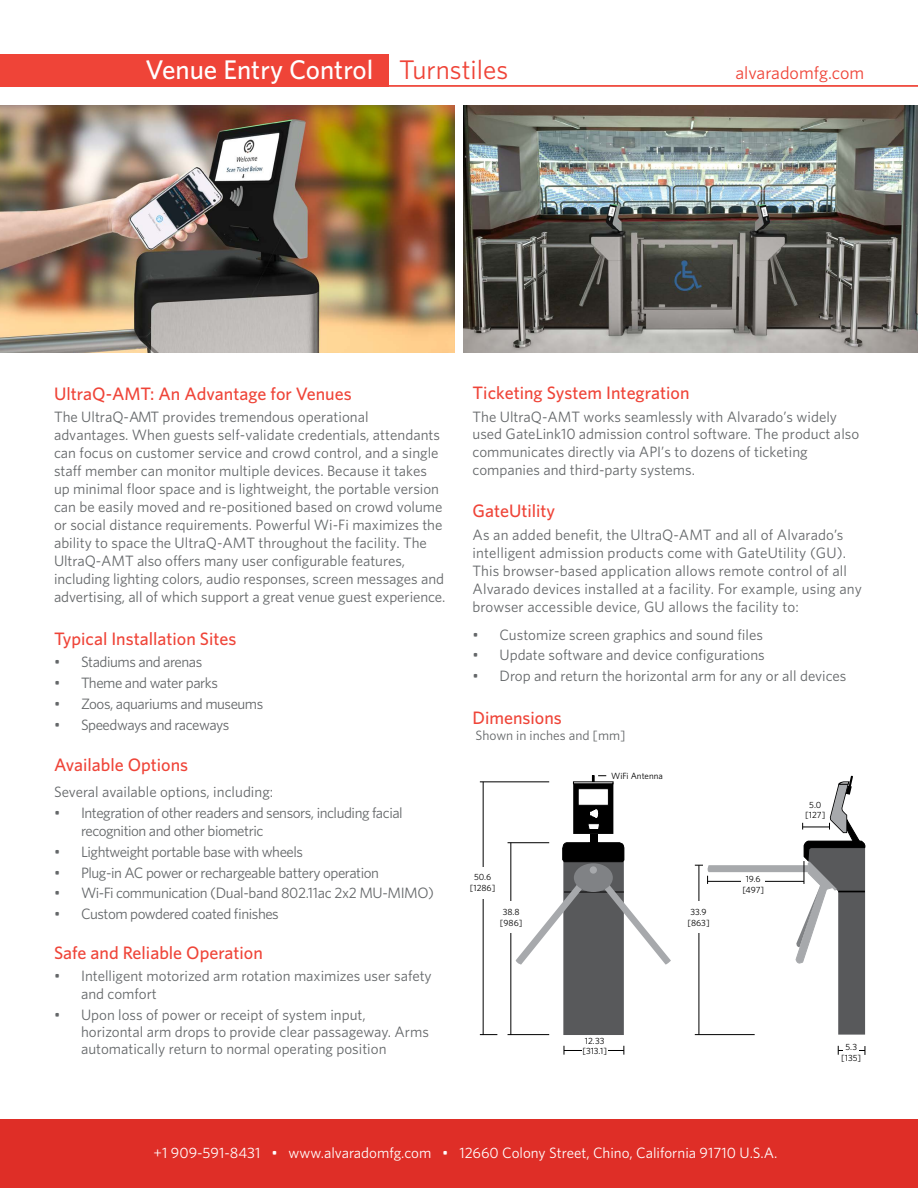
<style>
.page{position:relative;width:918px;height:1188px;background:#fff}
.page>*{position:absolute;margin:0;border:0;box-sizing:border-box;transform-origin:0 0}
.t1{font:500 27px "Whitney";color:#fff}
.t2{font:500 18px "Whitney";color:#ef4438}
.t3{font:18px "Whitney";color:#ef4438}
.t4{font:15px/18px "Whitney";color:#646769}
.t5{font:15px/18px "Whitney";letter-spacing:-.03em;color:#646769}
.t6{font:15px "Whitney";color:#fff}
.t7{font:15px "Whitney";letter-spacing:-.04em;color:#646769}
.t8{font:13.5px "Whitney";color:#646769}
.t9{font:9px/10.8px "Whitney";color:#000;text-align:center}
.s1{font-weight:400;color:#ef4438}
</style>
<div class="page">
<hr style="left:0;top:86px;width:918px;height:1px;background:#ef4438">
<div style="left:0;top:1119px;width:918px;height:69px;background:#df2e27"></div>
<div style="left:590px;top:834px;width:8px;height:9px;background:#000"></div>
<svg style="left:516px;top:842px;width:155px;height:193px"></svg>
<div style="left:574px;top:863px;width:39px;height:29px;background:#808285;border-radius:50%"></div>
<div style="left:590px;top:866px;width:7px;height:8px;background:#a7a9ac;border-radius:50%"></div>
<hr style="left:564px;top:1050px;width:60px;height:1px;background:#000">
<hr style="left:511px;top:843px;width:1px;height:192px;background:#000">
<hr style="left:483px;top:782px;width:1px;height:253px;background:#000">
<hr style="left:508px;top:842px;width:41px;height:1px;background:#000">
<hr style="left:480px;top:782px;width:69px;height:1px;background:#000">
<hr style="left:508px;top:1034px;width:41px;height:1px;background:#000">
<svg style="left:480px;top:1034px;width:17px;height:1px"></svg>
<svg style="left:838px;top:1046px;width:28px;height:9px"></svg>
<svg style="left:695px;top:775px;width:171px;height:260px"></svg>
<svg style="left:573px;top:775px;width:40px;height:59px"></svg>
<img style="left:0;top:106px;width:455px;height:246px">
<hr style="left:8px;top:85px;width:910px;height:1px;background:#ef4438">
<div style="left:0;top:54px;width:388px;height:32px;background:#ef4438"></div>
<img style="left:464px;top:106px;width:454px;height:246px">
<div style="left:475px;top:867px;width:16px;height:32px;background:#fff"></div>
<div style="left:503px;top:902px;width:16px;height:31px;background:#fff"></div>
<div style="left:688px;top:902px;width:15px;height:31px;background:#fff"></div>
<div style="left:741px;top:873px;width:24px;height:27px;background:#fff"></div>
<div style="left:582px;top:1036px;width:26px;height:26px;background:#fff"></div>
<div style="left:843px;top:1046px;width:16px;height:12px;background:#fff"></div>
<h1 class="t1" style="left:146px;top:52px;width:364px">Venue Entry Control <span class="s1">Turnstiles</span></h1>
<p class="t3" style="left:735px;top:61px;width:130px">alvaradomfg.com</p>
<p class="t2" style="left:54px;top:381px;width:299px">UltraQ-AMT: An Advantage for Venues</p>
<p class="t4" style="left:54px;top:408px;width:393px">The UltraQ-AMT provides tremendous operational advantages. When guests self-validate credentials, attendants can focus on customer service and crowd control, and a single staff member can monitor multiple devices. Because it takes up minimal floor space and is lightweight, the portable version can be easily moved and re-positioned based on crowd volume or social distance requirements. Powerful Wi-Fi maximizes the ability to space the UltraQ-AMT throughout the facility. The UltraQ-AMT also offers many user configurable features, including lighting colors, audio responses, screen messages and advertising, all of which support a great venue guest experience.</p>
<p class="t2" style="left:54px;top:627px;width:184px">Typical Installation Sites</p>
<p class="t5" style="left:54px;top:653px;width:150px">• Stadiums and arenas</p>
<p class="t5" style="left:54px;top:674px;width:165px">• Theme and water parks</p>
<p class="t5" style="left:54px;top:694px;width:211px">• Zoos, aquariums and museums</p>
<p class="t7" style="left:54px;top:714px;width:177px">• Speedways and raceways</p>
<p class="t2" style="left:54px;top:753px;width:136px">Available Options</p>
<p class="t4" style="left:54px;top:783px;width:221px">Several available options, including:</p>
<p class="t5" style="left:81px;top:804px;width:323px;text-indent:-27px">• Integration of other readers and sensors, including facial recognition and other biometric</p>
<p class="t5" style="left:54px;top:842px;width:251px">• Lightweight portable base with wheels</p>
<p class="t5" style="left:54px;top:863px;width:327px">• Plug-in AC power or rechargeable battery operation</p>
<p class="t5" style="left:54px;top:884px;width:381px">• Wi-Fi communication (Dual-band 802.11ac 2x2 MU-MIMO)</p>
<p class="t5" style="left:54px;top:904px;width:226px">• Custom powdered coated finishes</p>
<p class="t2" style="left:54px;top:941px;width:210px">Safe and Reliable Operation</p>
<p class="t4" style="left:81px;top:967px;width:352px;text-indent:-27px">• Intelligent motorized arm rotation maximizes user safety and comfort</p>
<p class="t4" style="left:81px;top:1006px;width:350px;line-height:17.2px;text-indent:-27px">• Upon loss of power or receipt of system input, horizontal arm drops to provide clear passageway. Arms automatically return to normal operating position</p>
<p class="t2" style="left:472px;top:381px;width:219px">Ticketing System Integration</p>
<p class="t4" style="left:472px;top:407px;width:388px">The UltraQ-AMT works seamlessly with Alvarado’s widely used GateLink10 admission control software. The product also communicates directly via API’s to dozens of ticketing companies and third-party systems.</p>
<p class="t2" style="left:472px;top:499px;width:84px">GateUtility</p>
<p class="t4" style="left:472px;top:525px;width:391px">As an added benefit, the UltraQ-AMT and all of Alvarado’s intelligent admission products come with GateUtility (GU).<br>This browser-based application allows remote control of all Alvarado devices installed at a facility. For example, using any browser accessible device, GU allows the facility to:</p>
<p class="t4" style="left:472px;top:625px;width:292px">• Customize screen graphics and sound files</p>
<p class="t4" style="left:472px;top:646px;width:294px">• Update software and device configurations</p>
<p class="t4" style="left:472px;top:666px;width:376px">• Drop and return the horizontal arm for any or all devices</p>
<p class="t2" style="left:472px;top:706px;width:91px">Dimensions</p>
<p class="t8" style="left:476px;top:727px;width:152px">Shown in inches and [mm]</p>
<p class="t9" style="left:611px;top:770px;width:53px">WiFi Antenna</p>
<p class="t9" style="left:470px;top:871px;width:27px">50.6 [1286]</p>
<p class="t9" style="left:500px;top:906px;width:24px">38.8 [986]</p>
<p class="t9" style="left:687px;top:906px;width:24px">33.9 [863]</p>
<p class="t9" style="left:742px;top:873px;width:23px">19.6 [497]</p>
<p class="t9" style="left:805px;top:799px;width:22px">5.0 [127]</p>
<p class="t9" style="left:582px;top:1035px;width:26px;text-align:left">12.33 [313.1]</p>
<p class="t9" style="left:841px;top:1041px;width:22px">5.3 [135]</p>
<p class="t6" style="left:154px;top:1143px;width:625px">+1 909-591-8431 • www.alvaradomfg.com • 12660 Colony Street, Chino, California 91710 U.S.A.</p>
</div>
